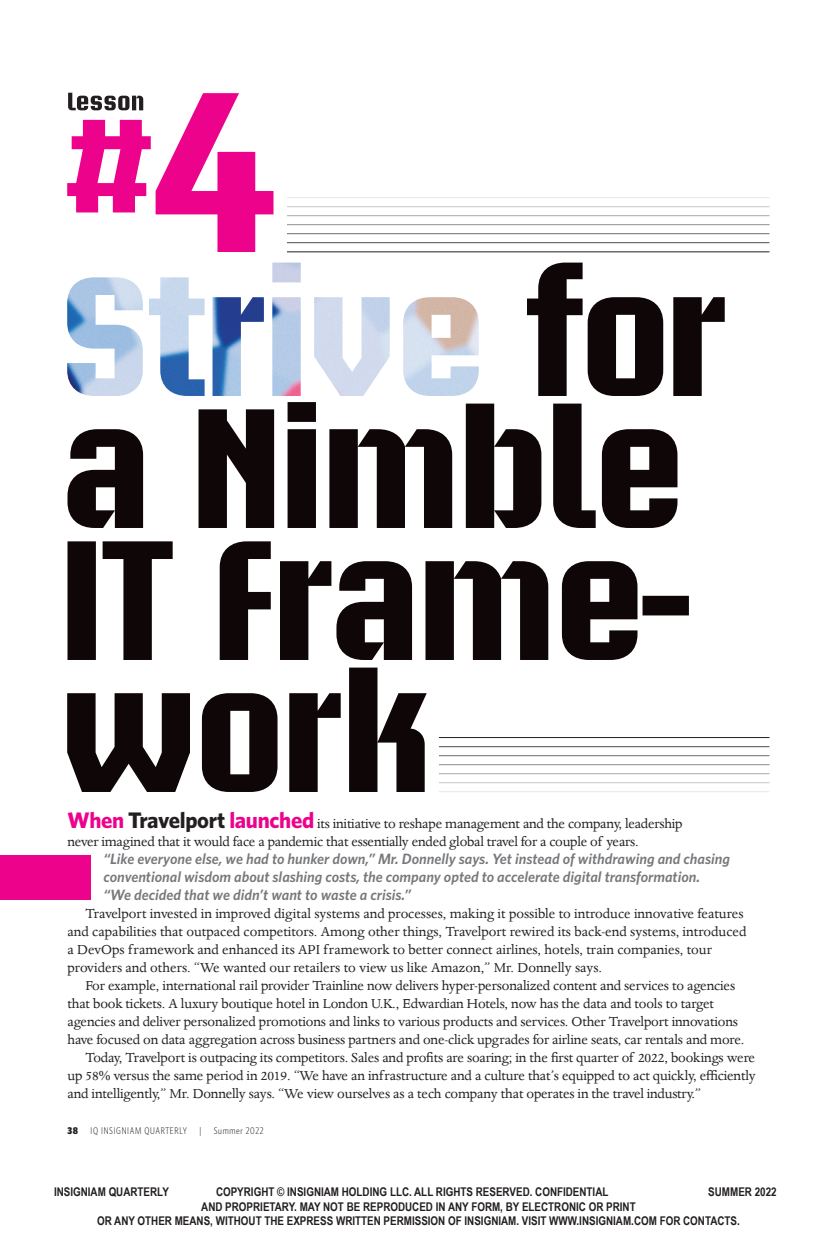
<style>
.page{position:relative;width:837px;height:1242px;background:#fff}
.page>*{position:absolute;margin:0;border:0;box-sizing:border-box;transform-origin:0 0}
.Body_Copy_Justified{font:15px/18px "Dante MT Pro";letter-spacing:-.01em;color:#231f20}
.Body_Copy_Justified-2{font:italic 600 15px "Whitney HTF";color:#76787b}
.t1{font:700 12px "Arial Narrow";color:#231f20}
.t2{font:300 condensed 9.75px "Whitney HTF";letter-spacing:.07em;color:#231f20}
.t3{font:900 condensed 9.75px "Whitney HTF";color:#231f20}
.s1{font-family:"Whitney HTF";font-weight:700;font-size:22.5px;color:#ed028c}
.s2{font-family:"Whitney HTF";font-weight:700;font-size:22.5px}
</style>
<div class="page">
<hr style="left:287px;top:252px;width:483px;height:1px;background:#231f20">
<hr style="left:287px;top:206px;width:483px;height:1px;background:#c5c6c8">
<hr style="left:287px;top:215px;width:483px;height:1px;background:#a8a9ad">
<hr style="left:287px;top:224px;width:483px;height:1px;background:#8a8c8f">
<hr style="left:287px;top:233px;width:483px;height:1px;background:#6c6d70">
<hr style="left:287px;top:242px;width:483px;height:1px;background:#4b4c4d">
<hr style="left:287px;top:197px;width:483px;height:1px;background:#e6e7e9">
<svg style="left:67px;top:93px;width:206px;height:159px"></svg>
<svg style="left:67px;top:668px;width:360px;height:124px;fill:#0e0607"></svg>
<svg style="left:68px;top:541px;width:621px;height:119px"></svg>
<svg style="left:68px;top:402px;width:609px;height:126px;fill:#0e0607"></svg>
<svg style="left:527px;top:263px;width:198px;height:133px"></svg>
<hr style="left:439px;top:737px;width:331px;height:1px;background:#231f20">
<hr style="left:439px;top:782px;width:331px;height:1px;background:#c5c6c8">
<hr style="left:439px;top:773px;width:331px;height:1px;background:#a8a9ad">
<hr style="left:439px;top:764px;width:331px;height:1px;background:#8a8c8f">
<hr style="left:439px;top:755px;width:331px;height:1px;background:#6c6d70">
<hr style="left:439px;top:746px;width:331px;height:1px;background:#4b4c4d">
<hr style="left:439px;top:791px;width:331px;height:1px;background:#e6e7e9">
<div style="left:0;top:855px;width:91px;height:45px;background:#ed028c"></div>
<img style="left:67px;top:263px;width:412px;height:133px">
<p class="Body_Copy_Justified" style="left:68px;top:815px;width:617px"><span class="s1">When</span> <span class="s2">Travelport</span> <span class="s1">launched</span> its initiative to reshape management and the company, leadership never imagined that it would face a pandemic that essentially ended global travel for a couple of years.</p>
<p class="Body_Copy_Justified-2" style="left:104px;top:850px;width:628px">“Like everyone else, we had to hunker down,” Mr. Donnelly says. Yet instead of withdrawing and chasing</p>
<p class="Body_Copy_Justified-2" style="left:104px;top:868px;width:598px">conventional wisdom about slashing costs, the company opted to accelerate digital transformation.</p>
<p class="Body_Copy_Justified-2" style="left:104px;top:886px;width:309px">“We decided that we didn’t want to waste a crisis.”</p>
<p class="Body_Copy_Justified" style="left:68px;top:905px;width:680px;text-indent:18px">Travelport invested in improved digital systems and processes, making it possible to introduce innovative features and capabilities that outpaced competitors. Among other things, Travelport rewired its back-end systems, introduced a DevOps framework and enhanced its API framework to better connect airlines, hotels, train companies, tour providers and others. “We wanted our retailers to view us like Amazon,” Mr. Donnelly says.</p>
<p class="Body_Copy_Justified" style="left:68px;top:977px;width:678px;text-indent:18px">For example, international rail provider Trainline now delivers hyper-personalized content and services to agencies that book tickets. A luxury boutique hotel in London U.K., Edwardian Hotels, now has the data and tools to target agencies and deliver personalized promotions and links to various products and services. Other Travelport innovations have focused on data aggregation across business partners and one-click upgrades for airline seats, car rentals and more.</p>
<p class="Body_Copy_Justified" style="left:68px;top:1049px;width:690px;text-align:justify;text-indent:18px">Today, Travelport is outpacing its competitors. Sales and profits are soaring; in the first quarter of 2022, bookings were up 58% versus the same period in 2019. “We have an infrastructure and a culture that’s equipped to act quickly, efficiently and intelligently,” Mr. Donnelly says. “We view ourselves as a tech company that operates in the travel industry.”</p>
<p class="t3" style="left:68px;top:1125px;width:12px">38</p>
<p class="t2" style="left:91px;top:1125px;width:98px">IQ INSIGNIAM QUARTERLY</p>
<p class="t2" style="left:199px;top:1125px;width:3px">|</p>
<p class="t2" style="left:214px;top:1125px;width:51px">Summer 2022</p>
<p class="t1" style="left:54px;top:1185px;width:116px">INSIGNIAM QUARTERLY</p>
<p class="t1" style="left:216px;top:1185px;width:394px">COPYRIGHT © INSIGNIAM HOLDING LLC. ALL RIGHTS RESERVED. CONFIDENTIAL</p>
<p class="t1" style="left:708px;top:1185px;width:70px">SUMMER 2022</p>
<p class="t1" style="left:201px;top:1199px;width:436px">AND PROPRIETARY. MAY NOT BE REPRODUCED IN ANY FORM, BY ELECTRONIC OR PRINT</p>
<p class="t1" style="left:97px;top:1214px;width:644px">OR ANY OTHER MEANS, WITHOUT THE EXPRESS WRITTEN PERMISSION OF INSIGNIAM. VISIT WWW.INSIGNIAM.COM FOR CONTACTS.</p>
</div>
